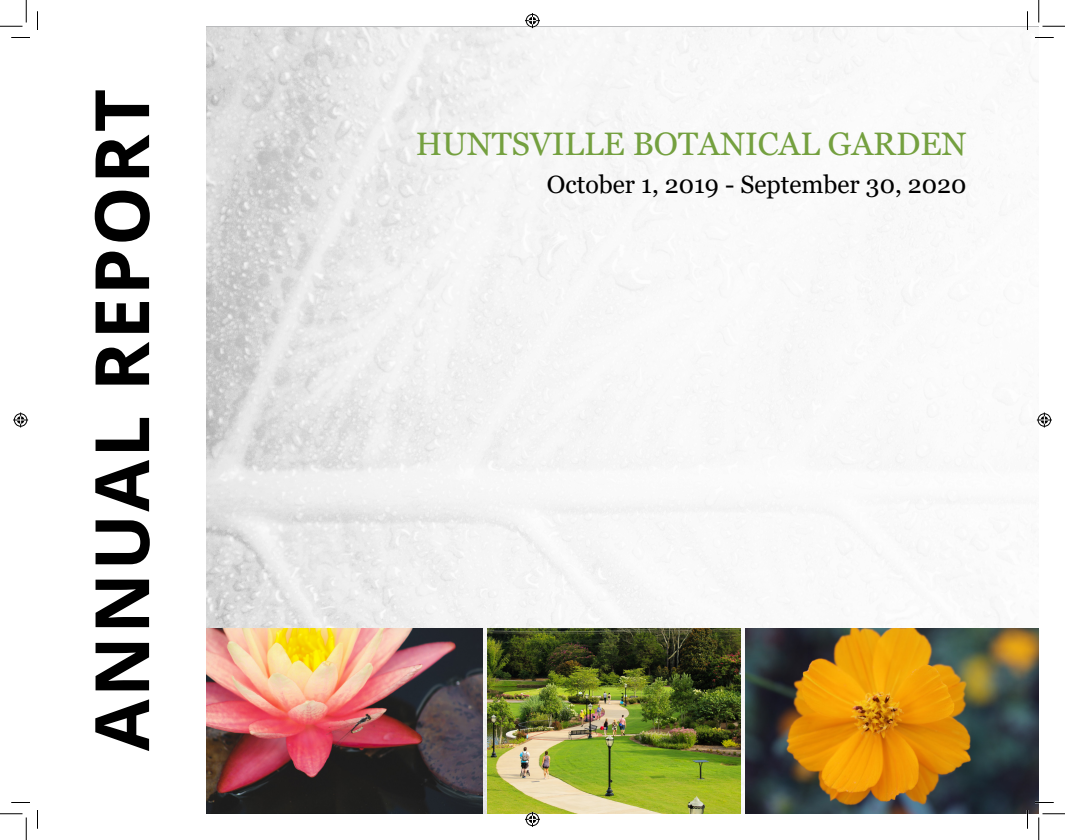
<style>
.page{position:relative;width:1065px;height:840px;background:#fff}
.page>*{position:absolute;margin:0;border:0;box-sizing:border-box;transform-origin:0 0}
.Large_Title{font:700 75px "Open Sans";letter-spacing:.03em;color:#000}
.Large_Title-2{font:32.5px "Georgia";color:#74a03f}
.Title_Note{font:25px "Georgia";color:#000}
</style>
<div class="page">
<img style="left:206px;top:28px;width:833px;height:786px">
<img style="left:206px;top:629px;width:276px;height:185px">
<img style="left:487px;top:629px;width:253px;height:185px">
<img style="left:745px;top:629px;width:294px;height:185px">
<svg style="left:11px;top:37px;width:19px;height:1px"></svg>
<svg style="left:1035px;top:37px;width:19px;height:1px"></svg>
<svg style="left:11px;top:802px;width:19px;height:1px"></svg>
<svg style="left:1035px;top:802px;width:19px;height:1px"></svg>
<svg style="left:37px;top:11px;width:1px;height:19px"></svg>
<svg style="left:37px;top:810px;width:1px;height:19px"></svg>
<svg style="left:1027px;top:11px;width:1px;height:19px"></svg>
<svg style="left:1027px;top:810px;width:1px;height:19px"></svg>
<svg style="left:0;top:0;width:27px;height:27px"></svg>
<svg style="left:0;top:814px;width:27px;height:26px"></svg>
<svg style="left:1039px;top:0;width:26px;height:27px"></svg>
<svg style="left:1039px;top:814px;width:26px;height:26px"></svg>
<svg style="left:525px;top:13px;width:15px;height:15px"></svg>
<svg style="left:525px;top:812px;width:15px;height:15px"></svg>
<svg style="left:13px;top:412px;width:15px;height:16px"></svg>
<svg style="left:1037px;top:412px;width:15px;height:16px"></svg>
<p class="Large_Title" style="left:69px;top:751px;width:664px;rotate:-90deg">ANNUAL REPORT</p>
<p class="Large_Title-2" style="left:416px;top:124px;width:552px">HUNTSVILLE BOTANICAL GARDEN</p>
<p class="Title_Note" style="left:547px;top:169px;width:421px">October 1, 2019 - September 30, 2020</p>
</div>
